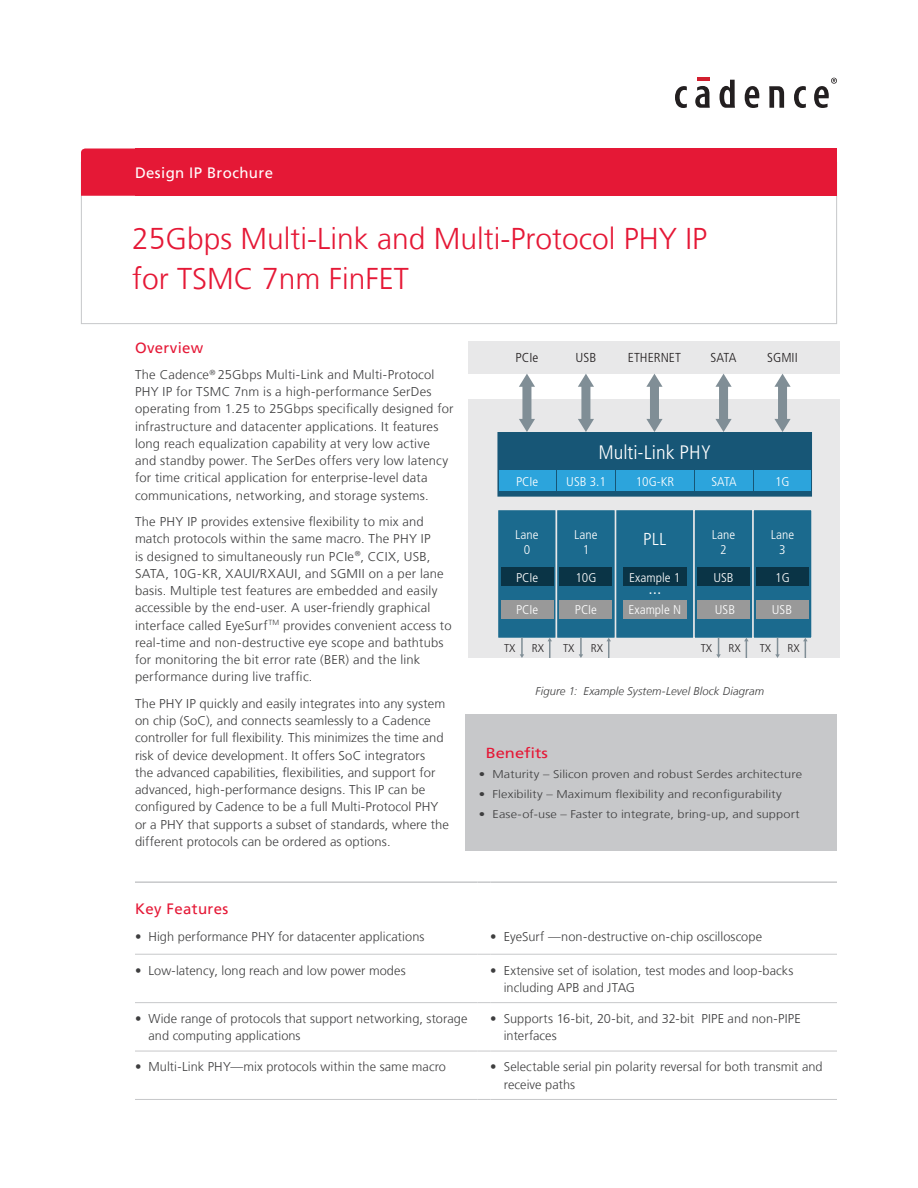
<style>
.page{position:relative;width:918px;height:1188px;background:#fff}
.page>*{position:absolute;margin:0;border:0;box-sizing:border-box;transform-origin:0 0}
.t1{font:300 30px/39.6px "Frutiger LT";color:#e51836}
.t2{font:300 condensed 19.5px "Frutiger LT Std";color:#fff;scale:1.07 1}
.t3{font:300 condensed 17.25px "Frutiger LT Std";color:#fff;scale:1.07 1}
.t4{font:300 condensed 16.95px "Frutiger LT Std";color:#fff;scale:1.07 1}
.t5{font:15px "Frutiger LT";letter-spacing:.025em;color:#e51836}
.t6{font:15px "Frutiger LT";letter-spacing:.025em;color:#fff}
.t7{font:14.55px "Frutiger LT";color:#e51836;scale:1.14 1}
.t8{font:300 condensed 13.05px "Frutiger LT Std";color:#231f20;scale:1.07 1}
.t9{font:300 12.75px/17.2px "Frutiger LT";letter-spacing:.01em;color:#3e3e3f}
.t10{font:300 condensed 12.6px/15.1px "Frutiger LT Std";color:#fff;text-align:center;scale:1.07 1}
.t11{font:300 11.25px "Frutiger LT";letter-spacing:.01em;color:#3e3e3f;scale:1.14 1}
.t12{font:italic 300 11.25px "Frutiger LT";letter-spacing:.01em;color:#3e3e3f}
.t13{font:300 condensed 11.25px "Frutiger LT Std";color:#231f20;scale:1.07 1}
</style>
<div class="page">
<div style="left:81px;top:148px;width:54px;height:48px;background:#e51836"></div>
<div style="left:135px;top:148px;width:702px;height:48px;background:#e51836"></div>
<svg style="left:675px;top:86px;width:12px;height:22px"></svg>
<svg style="left:695px;top:78px;width:15px;height:30px"></svg>
<svg style="left:720px;top:80px;width:15px;height:28px"></svg>
<svg style="left:745px;top:86px;width:14px;height:22px"></svg>
<svg style="left:769px;top:86px;width:15px;height:22px"></svg>
<svg style="left:794px;top:86px;width:12px;height:22px"></svg>
<svg style="left:814px;top:78px;width:23px;height:30px"></svg>
<hr style="left:135px;top:954px;width:342px;height:1px;background:#c7c8ca">
<svg style="left:477px;top:954px;width:13px;height:1px"></svg>
<hr style="left:490px;top:954px;width:347px;height:1px;background:#c7c8ca">
<hr style="left:135px;top:1002px;width:342px;height:1px;background:#c7c8ca">
<svg style="left:477px;top:1002px;width:13px;height:1px"></svg>
<hr style="left:490px;top:1002px;width:347px;height:1px;background:#c7c8ca">
<hr style="left:135px;top:1051px;width:342px;height:1px;background:#c7c8ca">
<svg style="left:477px;top:1051px;width:13px;height:1px"></svg>
<hr style="left:490px;top:1051px;width:347px;height:1px;background:#c7c8ca">
<hr style="left:135px;top:1099px;width:342px;height:1px;background:#c7c8ca">
<svg style="left:477px;top:1099px;width:13px;height:1px"></svg>
<hr style="left:490px;top:1099px;width:347px;height:1px;background:#c7c8ca">
<hr style="left:135px;top:881px;width:342px;height:2px;background:#c7c8ca">
<svg style="left:477px;top:881px;width:13px;height:2px"></svg>
<hr style="left:490px;top:881px;width:347px;height:2px;background:#c7c8ca">
<div style="left:469px;top:341px;width:371px;height:33px;background:#e8e8e9"></div>
<div style="left:469px;top:400px;width:371px;height:258px;background:#e8e8e9"></div>
<div style="left:615px;top:510px;width:79px;height:128px;background:#1b6a8e"></div>
<div style="left:615px;top:509px;width:80px;height:130px;border:1px solid #e8e8e9"></div>
<div style="left:497px;top:510px;width:59px;height:128px;background:#1b6a8e"></div>
<div style="left:497px;top:509px;width:60px;height:130px;border:1px solid #e8e8e9"></div>
<div style="left:556px;top:510px;width:59px;height:128px;background:#1b6a8e"></div>
<div style="left:556px;top:509px;width:60px;height:130px;border:1px solid #e8e8e9"></div>
<div style="left:694px;top:510px;width:59px;height:128px;background:#1b6a8e"></div>
<div style="left:693px;top:509px;width:61px;height:130px;border:1px solid #e8e8e9"></div>
<div style="left:753px;top:510px;width:59px;height:128px;background:#1b6a8e"></div>
<div style="left:752px;top:509px;width:61px;height:130px;border:1px solid #e8e8e9"></div>
<div style="left:719px;top:385px;width:9px;height:36px;background:#808e96"></div>
<svg style="left:715px;top:374px;width:17px;height:13px"></svg>
<div style="left:582px;top:385px;width:8px;height:36px;background:#808e96"></div>
<svg style="left:578px;top:374px;width:16px;height:13px"></svg>
<div style="left:523px;top:385px;width:8px;height:36px;background:#808e96"></div>
<svg style="left:519px;top:374px;width:16px;height:13px"></svg>
<div style="left:501px;top:568px;width:52px;height:18px;background:#0a3446"></div>
<div style="left:560px;top:568px;width:52px;height:18px;background:#0a3446"></div>
<div style="left:697px;top:568px;width:53px;height:18px;background:#0a3446"></div>
<div style="left:756px;top:568px;width:53px;height:18px;background:#0a3446"></div>
<div style="left:778px;top:385px;width:9px;height:36px;background:#808e96"></div>
<svg style="left:774px;top:374px;width:17px;height:13px"></svg>
<div style="left:623px;top:568px;width:64px;height:18px;background:#0a3446"></div>
<div style="left:623px;top:600px;width:64px;height:19px;background:#999"></div>
<div style="left:650px;top:385px;width:9px;height:36px;background:#808e96"></div>
<svg style="left:646px;top:374px;width:17px;height:13px"></svg>
<svg style="left:497px;top:419px;width:315px;height:78px;background:#3e82a3"></svg>
<div style="left:501px;top:600px;width:52px;height:19px;background:#999"></div>
<div style="left:697px;top:600px;width:53px;height:19px;background:#999"></div>
<div style="left:756px;top:600px;width:52px;height:19px;background:#999"></div>
<div style="left:560px;top:600px;width:52px;height:19px;background:#999"></div>
<svg style="left:520px;top:638px;width:4px;height:20px"></svg>
<svg style="left:548px;top:638px;width:4px;height:20px"></svg>
<svg style="left:579px;top:638px;width:4px;height:20px"></svg>
<svg style="left:606px;top:638px;width:5px;height:20px"></svg>
<svg style="left:716px;top:638px;width:5px;height:20px"></svg>
<svg style="left:744px;top:638px;width:5px;height:20px"></svg>
<svg style="left:775px;top:638px;width:5px;height:20px"></svg>
<svg style="left:803px;top:638px;width:5px;height:20px"></svg>
<div style="left:465px;top:714px;width:372px;height:137px;background:#c7c8ca"></div>
<p class="t6" style="left:135px;top:164px;width:140px">Design IP Brochure</p>
<h1 class="t1" style="left:132px;top:219px;width:577px">25Gbps Multi-Link and Multi-Protocol PHY IP for TSMC 7nm FinFET</h1>
<p class="t5" style="left:135px;top:339px;width:70px">Overview</p>
<p class="t9" style="left:135px;top:366px;width:320px">The Cadence<sup>®</sup> 25Gbps Multi-Link and Multi-Protocol PHY IP for TSMC 7nm is a high-performance SerDes operating from 1.25 to 25Gbps specifically designed for infrastructure and datacenter applications. It features long reach equalization capability at very low active and standby power. The SerDes offers very low latency for time critical application for enterprise-level data communications, networking, and storage systems.</p>
<p class="t9" style="left:135px;top:513px;width:318px">The PHY IP provides extensive flexibility to mix and match protocols within the same macro. The PHY IP<br>is designed to simultaneously run PCIe<sup>®</sup>, CCIX, USB, SATA, 10G-KR, XAUI/RXAUI, and SGMII on a per lane basis. Multiple test features are embedded and easily accessible by the end-user. A user-friendly graphical interface called EyeSurf<sup>TM</sup> provides convenient access to real-time and non-destructive eye scope and bathtubs for monitoring the bit error rate (BER) and the link performance during live traffic.</p>
<p class="t9" style="left:135px;top:695px;width:315px">The PHY IP quickly and easily integrates into any system on chip (SoC), and connects seamlessly to a Cadence controller for full flexibility. This minimizes the time and risk of device development. It offers SoC integrators<br>the advanced capabilities, flexibilities, and support for advanced, high-performance designs. This IP can be configured by Cadence to be a full Multi-Protocol PHY or a PHY that supports a subset of standards, where the different protocols can be ordered as options.</p>
<p class="t8" style="left:516px;top:350px;width:23px">PCIe</p>
<p class="t8" style="left:711px;top:350px;width:26px">SATA</p>
<p class="t8" style="left:767px;top:350px;width:30px">SGMII</p>
<p class="t8" style="left:576px;top:350px;width:21px">USB</p>
<p class="t8" style="left:628px;top:350px;width:51px">ETHERNET</p>
<h2 class="t2" style="left:598px;top:441px;width:107px">Multi-Link PHY</h2>
<p class="t10" style="left:516px;top:474px;width:22px">PCIe</p>
<p class="t10" style="left:566px;top:474px;width:39px">USB 3.1</p>
<p class="t10" style="left:636px;top:474px;width:38px">10G-KR</p>
<p class="t10" style="left:711px;top:474px;width:25px">SATA</p>
<p class="t10" style="left:775px;top:474px;width:15px">1G</p>
<p class="t10" style="left:574px;top:527px;width:23px">Lane<br>1</p>
<p class="t10" style="left:712px;top:527px;width:23px">Lane<br>2</p>
<p class="t10" style="left:771px;top:527px;width:23px">Lane<br>3</p>
<p class="t10" style="left:515px;top:527px;width:23px">Lane<br>0</p>
<h3 class="t3" style="left:643px;top:529px;width:23px">PLL</h3>
<p class="t10" style="left:629px;top:570px;width:49px">Example 1</p>
<p class="t10" style="left:628px;top:602px;width:51px">Example N</p>
<p class="t10" style="left:516px;top:570px;width:22px">PCIe</p>
<p class="t10" style="left:575px;top:570px;width:21px">10G</p>
<p class="t10" style="left:713px;top:570px;width:20px">USB</p>
<p class="t10" style="left:775px;top:570px;width:15px">1G</p>
<h3 class="t4" style="left:649px;top:579px;width:14px">...</h3>
<p class="t10" style="left:516px;top:602px;width:22px">PCIe</p>
<p class="t10" style="left:575px;top:602px;width:22px">PCIe</p>
<p class="t10" style="left:715px;top:602px;width:20px">USB</p>
<p class="t10" style="left:772px;top:602px;width:20px">USB</p>
<p class="t13" style="left:504px;top:641px;width:12px">TX</p>
<p class="t13" style="left:532px;top:641px;width:13px">RX</p>
<p class="t13" style="left:563px;top:641px;width:12px">TX</p>
<p class="t13" style="left:591px;top:641px;width:13px">RX</p>
<p class="t13" style="left:701px;top:641px;width:12px">TX</p>
<p class="t13" style="left:729px;top:641px;width:13px">RX</p>
<p class="t13" style="left:760px;top:641px;width:12px">TX</p>
<p class="t13" style="left:788px;top:641px;width:13px">RX</p>
<p class="t12" style="left:536px;top:684px;width:230px">Figure 1: Example System-Level Block Diagram</p>
<p class="t7" style="left:486px;top:745px;width:56px">Benefits</p>
<p class="t11" style="left:479px;top:768px;width:285px">• Maturity – Silicon proven and robust Serdes architecture</p>
<p class="t11" style="left:479px;top:788px;width:267px">• Flexibility – Maximum flexibility and reconfigurability</p>
<p class="t11" style="left:479px;top:808px;width:283px">• Ease-of-use – Faster to integrate, bring-up, and support</p>
<p class="t5" style="left:135px;top:900px;width:95px">Key Features</p>
<p class="t9" style="left:135px;top:928px;width:291px">• High performance PHY for datacenter applications</p>
<p class="t9" style="left:490px;top:928px;width:273px">• EyeSurf —non-destructive on-chip oscilloscope</p>
<p class="t9" style="left:135px;top:962px;width:272px">• Low-latency, long reach and low power modes</p>
<p class="t9" style="left:504px;top:962px;width:291px;text-indent:-14px">• Extensive set of isolation, test modes and loop-backs including APB and JTAG</p>
<p class="t9" style="left:149px;top:1010px;width:320px;text-indent:-14px">• Wide range of protocols that support networking, storage and computing applications</p>
<p class="t9" style="left:504px;top:1010px;width:298px;text-indent:-14px">• Supports 16-bit, 20-bit, and 32-bit PIPE and non-PIPE interfaces</p>
<p class="t9" style="left:135px;top:1059px;width:313px">• Multi-Link PHY—mix protocols within the same macro</p>
<p class="t9" style="left:504px;top:1059px;width:320px;text-indent:-14px">• Selectable serial pin polarity reversal for both transmit and receive paths</p>
</div>
